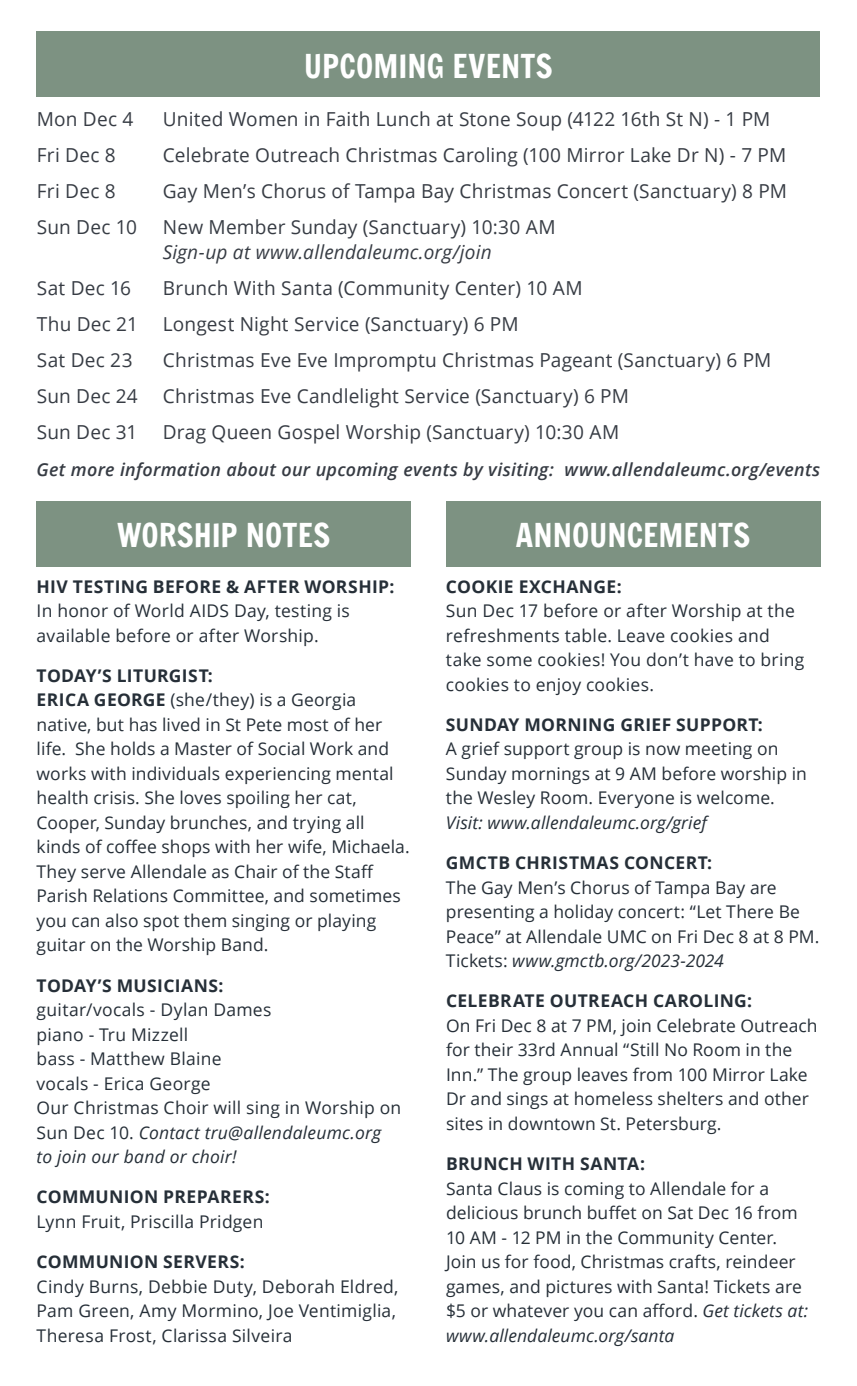
<style>
.page{position:relative;width:857px;height:1386px;background:#fff}
.page>*{position:absolute;margin:0;border:0;box-sizing:border-box;transform-origin:0 0}
.t1{font:31.5px "Francois One";letter-spacing:.005em;color:#fff}
.t2{font:19.25px "Open Sans";letter-spacing:.01em;color:#373c44}
.t3{font:italic 19.25px "Open Sans";letter-spacing:.01em;color:#373c44}
.t4{font:italic 600 17.85px "Open Sans";letter-spacing:.015em;color:#373c44}
.t5{font:17.5px/24.5px "Open Sans";letter-spacing:.01em;color:#262f38}
.t6{font:700 17.5px "Open Sans";letter-spacing:.02em;color:#262f38}
.t7{font:italic 17.5px "Open Sans";letter-spacing:.005em;color:#262f38}
.s1{font-weight:700}
.s2{font-style:italic}
</style>
<div class="page">
<div style="left:37px;top:32px;width:783px;height:65px;background:#7d9282"></div>
<div style="left:446px;top:501px;width:374px;height:65px;background:#7d9282"></div>
<div style="left:37px;top:501px;width:374px;height:65px;background:#7d9282"></div>
<h1 class="t1" style="left:304px;top:49px;width:250px">UPCOMING EVENTS</h1>
<p class="t2" style="left:37px;top:105px;width:98px">Mon Dec 4</p>
<p class="t2" style="left:163px;top:105px;width:609px">United Women in Faith Lunch at Stone Soup (4122 16th St N) - 1 PM</p>
<p class="t2" style="left:37px;top:142px;width:80px">Fri Dec 8</p>
<p class="t2" style="left:163px;top:142px;width:625px">Celebrate Outreach Christmas Caroling (100 Mirror Lake Dr N) - 7 PM</p>
<p class="t2" style="left:37px;top:178px;width:80px">Fri Dec 8</p>
<p class="t2" style="left:163px;top:178px;width:626px">Gay Men’s Chorus of Tampa Bay Christmas Concert (Sanctuary) 8 PM</p>
<p class="t2" style="left:37px;top:214px;width:102px">Sun Dec 10</p>
<p class="t2" style="left:163px;top:214px;width:394px">New Member Sunday (Sanctuary) 10:30 AM</p>
<p class="t3" style="left:163px;top:238px;width:330px">Sign-up at www.allendaleumc.org/join</p>
<p class="t2" style="left:37px;top:275px;width:96px">Sat Dec 16</p>
<p class="t2" style="left:163px;top:275px;width:421px">Brunch With Santa (Community Center) 10 AM</p>
<p class="t2" style="left:37px;top:311px;width:103px">Thu Dec 21</p>
<p class="t2" style="left:163px;top:311px;width:357px">Longest Night Service (Sanctuary) 6 PM</p>
<p class="t2" style="left:37px;top:347px;width:97px">Sat Dec 23</p>
<p class="t2" style="left:163px;top:347px;width:610px">Christmas Eve Eve Impromptu Christmas Pageant (Sanctuary) 6 PM</p>
<p class="t2" style="left:37px;top:383px;width:102px">Sun Dec 24</p>
<p class="t2" style="left:163px;top:383px;width:468px">Christmas Eve Candlelight Service (Sanctuary) 6 PM</p>
<p class="t2" style="left:37px;top:419px;width:102px">Sun Dec 31</p>
<p class="t2" style="left:163px;top:419px;width:458px">Drag Queen Gospel Worship (Sanctuary) 10:30 AM</p>
<p class="t4" style="left:37px;top:457px;width:785px">Get more information about our upcoming events by visiting: www.allendaleumc.org/events</p>
<h1 class="t1" style="left:117px;top:518px;width:215px">WORSHIP NOTES</h1>
<p class="t6" style="left:37px;top:574px;width:359px">HIV TESTING BEFORE &amp; AFTER WORSHIP:</p>
<p class="t5" style="left:37px;top:598px;width:315px">In honor of World AIDS Day, testing is available before or after Worship.</p>
<p class="t5" style="left:37px;top:663px;width:375px"><span class="s1">TODAY’S LITURGIST:<br>ERICA GEORGE</span> (she/they) is a Georgia native, but has lived in St Pete most of her life. She holds a Master of Social Work and works with individuals experiencing mental health crisis. She loves spoiling her cat, Cooper, Sunday brunches, and trying all kinds of coffee shops with her wife, Michaela.<br>They serve Allendale as Chair of the Staff Parish Relations Committee, and sometimes you can also spot them singing or playing guitar on the Worship Band.</p>
<p class="t6" style="left:37px;top:973px;width:188px">TODAY’S MUSICIANS:</p>
<p class="t5" style="left:37px;top:997px;width:366px">guitar/vocals - Dylan Dames<br>piano - Tru Mizzell<br>bass - Matthew Blaine<br>vocals - Erica George<br>Our Christmas Choir will sing in Worship on<br>Sun Dec 10. <span class="s2">Contact tru@allendaleumc.org<br>to join our band or choir!</span></p>
<p class="t6" style="left:37px;top:1185px;width:235px">COMMUNION PREPARERS:</p>
<p class="t5" style="left:37px;top:1209px;width:228px">Lynn Fruit, Priscilla Pridgen</p>
<p class="t6" style="left:37px;top:1249px;width:210px">COMMUNION SERVERS:</p>
<p class="t5" style="left:37px;top:1274px;width:363px">Cindy Burns, Debbie Duty, Deborah Eldred,<br>Pam Green, Amy Mormino, Joe Ventimiglia,<br>Theresa Frost, Clarissa Silveira</p>
<h1 class="t1" style="left:516px;top:518px;width:236px">ANNOUNCEMENTS</h1>
<p class="t6" style="left:446px;top:574px;width:177px">COOKIE EXCHANGE:</p>
<p class="t5" style="left:446px;top:598px;width:360px">Sun Dec 17 before or after Worship at the refreshments table. Leave cookies and take some cookies! You don’t have to bring cookies to enjoy cookies.</p>
<p class="t6" style="left:446px;top:712px;width:318px">SUNDAY MORNING GRIEF SUPPORT:</p>
<p class="t5" style="left:446px;top:736px;width:362px">A grief support group is now meeting on<br>Sunday mornings at 9 AM before worship in the Wesley Room. Everyone is welcome.</p>
<p class="t7" style="left:446px;top:811px;width:263px">Visit: www.allendaleumc.org/grief</p>
<p class="t6" style="left:446px;top:850px;width:267px">GMCTB CHRISTMAS CONCERT:</p>
<p class="t5" style="left:446px;top:875px;width:375px">The Gay Men’s Chorus of Tampa Bay are presenting a holiday concert: “Let There Be Peace” at Allendale UMC on Fri Dec 8 at 8 PM.<br>Tickets: <span class="s2">www.gmctb.org/2023-2024</span></p>
<p class="t6" style="left:446px;top:989px;width:308px">CELEBRATE OUTREACH CAROLING:</p>
<p class="t5" style="left:446px;top:1013px;width:373px">On Fri Dec 8 at 7 PM, join Celebrate Outreach for their 33rd Annual “Still No Room in the Inn.” The group leaves from 100 Mirror Lake Dr and sings at homeless shelters and other sites in downtown St. Petersburg.</p>
<p class="t6" style="left:446px;top:1151px;width:201px">BRUNCH WITH SANTA:</p>
<p class="t5" style="left:446px;top:1176px;width:364px">Santa Claus is coming to Allendale for a delicious brunch buffet on Sat Dec 16 from 10 AM - 12 PM in the Community Center.<br>Join us for food, Christmas crafts, reindeer games, and pictures with Santa! Tickets are $5 or whatever you can afford. <span class="s2">Get tickets at: www.allendaleumc.org/santa</span></p>
</div>
